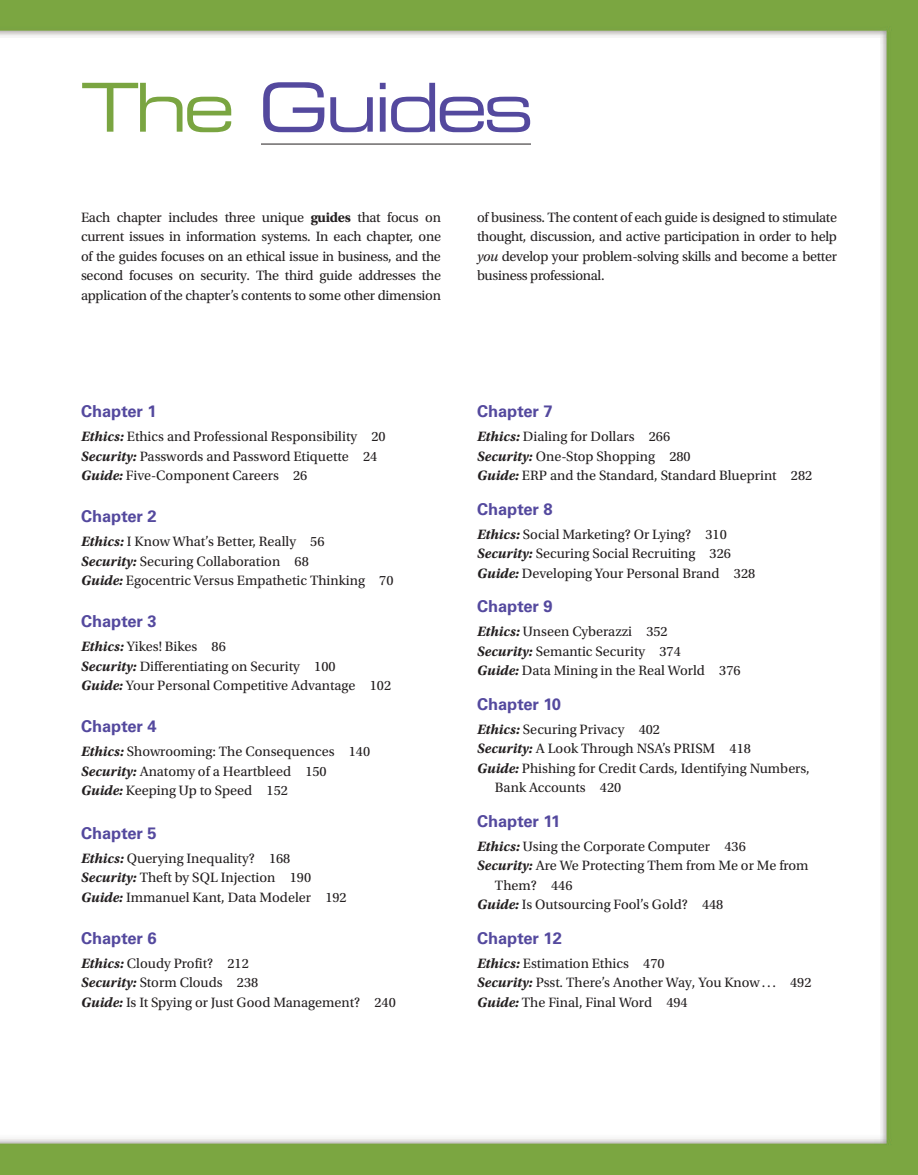
<style>
.page{position:relative;width:918px;height:1175px;background:#fff}
.page>*{position:absolute;margin:0;border:0;box-sizing:border-box;transform-origin:0 0}
.t1{font:67.5px "Eurostile LT Std Ex 2";letter-spacing:-.07em;color:#54499e}
.t2{font:700 16.5px "Univers LT Std";color:#54499e}
.t3{font:14.25px/19.5px "Utopia Std";color:#231f20}
.s1{color:#7aa541}
.s2{font-weight:700}
.s3{font-style:italic}
.s4{font-weight:700;font-style:italic}
</style>
<div class="page">
<img style="left:0;top:0;width:918px;height:1174px">
<hr style="left:261px;top:144px;width:270px;height:1px;background:#231f20">
<h1 class="t1" style="left:81px;top:61px;width:455px"><span class="s1">The</span> Guides</h1>
<p class="t3" style="left:81px;top:208px;width:362px;text-align:justify">Each chapter includes three unique <span class="s2">guides</span> that focus on current issues in information systems. In each chapter, one of the guides focuses on an ethical issue in business, and the second focuses on security. The third guide addresses the application of the chapter’s contents to some other dimension</p>
<p class="t3" style="left:477px;top:208px;width:362px;text-align:justify">of business. The content of each guide is designed to stimulate thought, discussion, and active participation in order to help <span class="s3">you</span> develop your problem-solving skills and become a better business professional.</p>
<p class="t2" style="left:81px;top:401px;width:77px">Chapter 1</p>
<p class="t3" style="left:81px;top:427px;width:306px"><span class="s4">Ethics:</span> Ethics and Professional Responsibility 20<br><span class="s4">Security:</span> Passwords and Password Etiquette 24<br><span class="s4">Guide:</span> Five-Component Careers 26</p>
<p class="t2" style="left:81px;top:506px;width:77px">Chapter 2</p>
<p class="t3" style="left:81px;top:532px;width:314px"><span class="s4">Ethics:</span> I Know What’s Better, Really 56<br><span class="s4">Security:</span> Securing Collaboration 68<br><span class="s4">Guide:</span> Egocentric Versus Empathetic Thinking 70</p>
<p class="t2" style="left:81px;top:611px;width:77px">Chapter 3</p>
<p class="t3" style="left:81px;top:637px;width:312px"><span class="s4">Ethics:</span> Yikes! Bikes 86<br><span class="s4">Security:</span> Differentiating on Security 100<br><span class="s4">Guide:</span> Your Personal Competitive Advantage 102</p>
<p class="t2" style="left:81px;top:716px;width:77px">Chapter 4</p>
<p class="t3" style="left:81px;top:742px;width:291px"><span class="s4">Ethics:</span> Showrooming: The Consequences 140<br><span class="s4">Security:</span> Anatomy of a Heartbleed 150<br><span class="s4">Guide:</span> Keeping Up to Speed 152</p>
<p class="t2" style="left:81px;top:823px;width:77px">Chapter 5</p>
<p class="t3" style="left:81px;top:848px;width:267px"><span class="s4">Ethics:</span> Querying Inequality? 168<br><span class="s4">Security:</span> Theft by SQL Injection 190<br><span class="s4">Guide:</span> Immanuel Kant, Data Modeler 192</p>
<p class="t2" style="left:81px;top:928px;width:77px">Chapter 6</p>
<p class="t3" style="left:81px;top:953px;width:316px"><span class="s4">Ethics:</span> Cloudy Profit? 212<br><span class="s4">Security:</span> Storm Clouds 238<br><span class="s4">Guide:</span> Is It Spying or Just Good Management? 240</p>
<p class="t2" style="left:477px;top:401px;width:77px">Chapter 7</p>
<p class="t3" style="left:477px;top:427px;width:337px"><span class="s4">Ethics:</span> Dialing for Dollars 266<br><span class="s4">Security:</span> One-Stop Shopping 280<br><span class="s4">Guide:</span> ERP and the Standard, Standard Blueprint 282</p>
<p class="t2" style="left:477px;top:499px;width:77px">Chapter 8</p>
<p class="t3" style="left:477px;top:524px;width:280px"><span class="s4">Ethics:</span> Social Marketing? Or Lying? 310<br><span class="s4">Security:</span> Securing Social Recruiting 326<br><span class="s4">Guide:</span> Developing Your Personal Brand 328</p>
<p class="t2" style="left:477px;top:596px;width:77px">Chapter 9</p>
<p class="t3" style="left:477px;top:622px;width:265px"><span class="s4">Ethics:</span> Unseen Cyberazzi 352<br><span class="s4">Security:</span> Semantic Security 374<br><span class="s4">Guide:</span> Data Mining in the Real World 376</p>
<p class="t2" style="left:477px;top:694px;width:85px">Chapter 10</p>
<p class="t3" style="left:477px;top:719px;width:185px"><span class="s4">Ethics:</span> Securing Privacy 402</p>
<p class="t3" style="left:477px;top:739px;width:275px"><span class="s4">Security:</span> A Look Through NSA’s PRISM 418</p>
<p class="t3" style="left:477px;top:758px;width:334px"><span class="s4">Guide:</span> Phishing for Credit Cards, Identifying Numbers,</p>
<p class="t3" style="left:495px;top:778px;width:128px">Bank Accounts 420</p>
<p class="t2" style="left:477px;top:811px;width:85px">Chapter 11</p>
<p class="t3" style="left:477px;top:836px;width:270px"><span class="s4">Ethics:</span> Using the Corporate Computer 436</p>
<p class="t3" style="left:477px;top:856px;width:333px"><span class="s4">Security:</span> Are We Protecting Them from Me or Me from</p>
<p class="t3" style="left:495px;top:875px;width:79px">Them? 446</p>
<p class="t3" style="left:477px;top:895px;width:248px"><span class="s4">Guide:</span> Is Outsourcing Fool’s Gold? 448</p>
<p class="t2" style="left:477px;top:928px;width:86px">Chapter 12</p>
<p class="t3" style="left:477px;top:953px;width:336px"><span class="s4">Ethics:</span> Estimation Ethics 470<br><span class="s4">Security:</span> Psst. There’s Another Way, You Know . . . 492<br><span class="s4">Guide:</span> The Final, Final Word 494</p>
</div>
